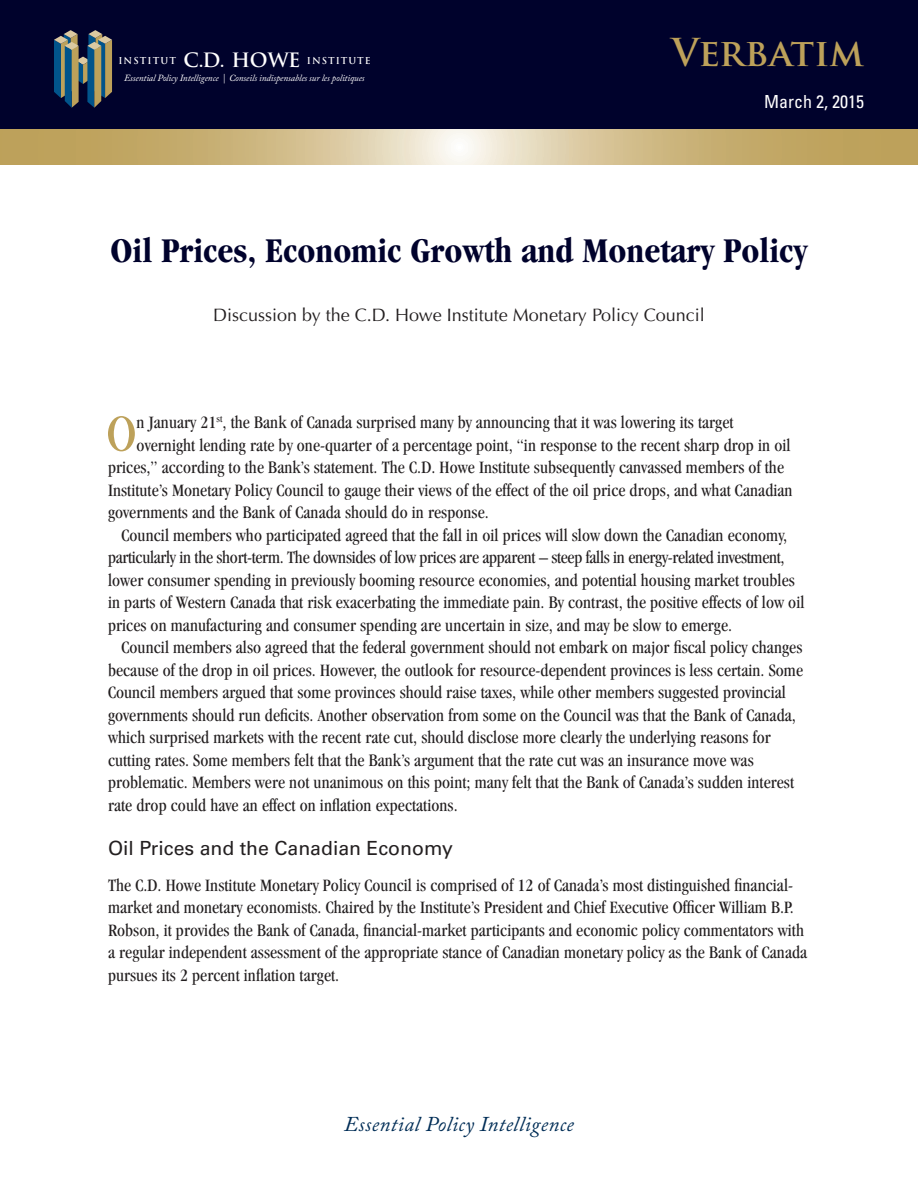
<style>
.page{position:relative;width:918px;height:1188px;background:#fff}
.page>*{position:absolute;margin:0;border:0;box-sizing:border-box;transform-origin:0 0}
.body{font:condensed 53.7px "Garamond";color:#bda15a}
.t1{font:700 37.5px "Trajan Pro";color:#bda15a}
.MAIN_TITLE{font:700 condensed 36px "Garamond";color:#00022c}
.t2{font:italic 21px "Adobe Caslon Pro";letter-spacing:.02em;color:#002d56}
.Head1{font:19.5px "Univers";color:#231f20}
.body-2{font:condensed 18px/22.5px "Garamond";letter-spacing:.005em;color:#231f20}
.author_title{font:18px "Optima";color:#231f20}
.t3{font:condensed 18px "Univers";color:#fff}
.t4{font:italic 9.3px/16.6px "Adobe Caslon Pro";letter-spacing:-.01em;color:#fff;text-align:center}
.s1{font-family:"Trajan";font-weight:700;font-style:normal}
.s2{font-family:"Trajan";font-weight:700;font-style:normal;font-size:19.35px}
</style>
<div class="page">
<div style="left:0;top:0;width:918px;height:130px;background:#00022c"></div>
<svg style="left:54px;top:30px;width:58px;height:78px"></svg>
<svg style="left:0;top:130px;width:918px;height:34px;background:#d0bb88"></svg>
<p class="t4" style="left:118px;top:53px;width:254px"><span class="s1">INSTITUT</span> <span class="s2">C.D. HOWE</span> <span class="s1">INSTITUTE<br></span>Essential Policy Intelligence | Conseils indispensables sur les politiques</p>
<p class="t1" style="left:672px;top:29px;width:194px">Verbatim</p>
<p class="t3" style="left:764px;top:90px;width:101px">March 2, 2015</p>
<p class="MAIN_TITLE" style="left:110px;top:230px;width:699px">Oil Prices, Economic Growth and Monetary Policy</p>
<p class="author_title" style="left:213px;top:304px;width:493px">Discussion by the C.D. Howe Institute Monetary Policy Council</p>
<p class="body" style="left:106px;top:404px;width:31px">O</p>
<p class="body-2" style="left:137px;top:411px;width:598px">n January 21<sup>st</sup>, the Bank of Canada surprised many by announcing that it was lowering its target</p>
<p class="body-2" style="left:137px;top:433px;width:655px">overnight lending rate by one-quarter of a percentage point, “in response to the recent sharp drop in oil</p>
<p class="body-2" style="left:108px;top:456px;width:678px">prices,” according to the Bank’s statement. The C.D. Howe Institute subsequently canvassed members of the</p>
<p class="body-2" style="left:108px;top:478px;width:686px">Institute’s Monetary Policy Council to gauge their views of the effect of the oil price drops, and what Canadian</p>
<p class="body-2" style="left:108px;top:501px;width:382px">governments and the Bank of Canada should do in response.</p>
<p class="body-2" style="left:108px;top:523px;width:698px;text-indent:14px">Council members who participated agreed that the fall in oil prices will slow down the Canadian economy, particularly in the short-term. The downsides of low prices are apparent – steep falls in energy-related investment, lower consumer spending in previously booming resource economies, and potential housing market troubles in parts of Western Canada that risk exacerbating the immediate pain. By contrast, the positive effects of low oil prices on manufacturing and consumer spending are uncertain in size, and may be slow to emerge.</p>
<p class="body-2" style="left:108px;top:636px;width:697px;text-indent:14px">Council members also agreed that the federal government should not embark on major fiscal policy changes because of the drop in oil prices. However, the outlook for resource-dependent provinces is less certain. Some Council members argued that some provinces should raise taxes, while other members suggested provincial governments should run deficits. Another observation from some on the Council was that the Bank of Canada, which surprised markets with the recent rate cut, should disclose more clearly the underlying reasons for cutting rates. Some members felt that the Bank’s argument that the rate cut was an insurance move was problematic. Members were not unanimous on this point; many felt that the Bank of Canada’s sudden interest rate drop could have an effect on inflation expectations.</p>
<p class="Head1" style="left:108px;top:836px;width:346px">Oil Prices and the Canadian Economy</p>
<p class="body-2" style="left:108px;top:874px;width:701px">The C.D. Howe Institute Monetary Policy Council is comprised of 12 of Canada’s most distinguished financial&shy;market and monetary economists. Chaired by the Institute’s President and Chief Executive Officer William B.P.<br>Robson, it provides the Bank of Canada, financial-market participants and economic policy commentators with a regular independent assessment of the appropriate stance of Canadian monetary policy as the Bank of Canada pursues its 2 percent inflation target.</p>
<p class="t2" style="left:344px;top:1111px;width:231px">Essential Policy Intelligence</p>
</div>
